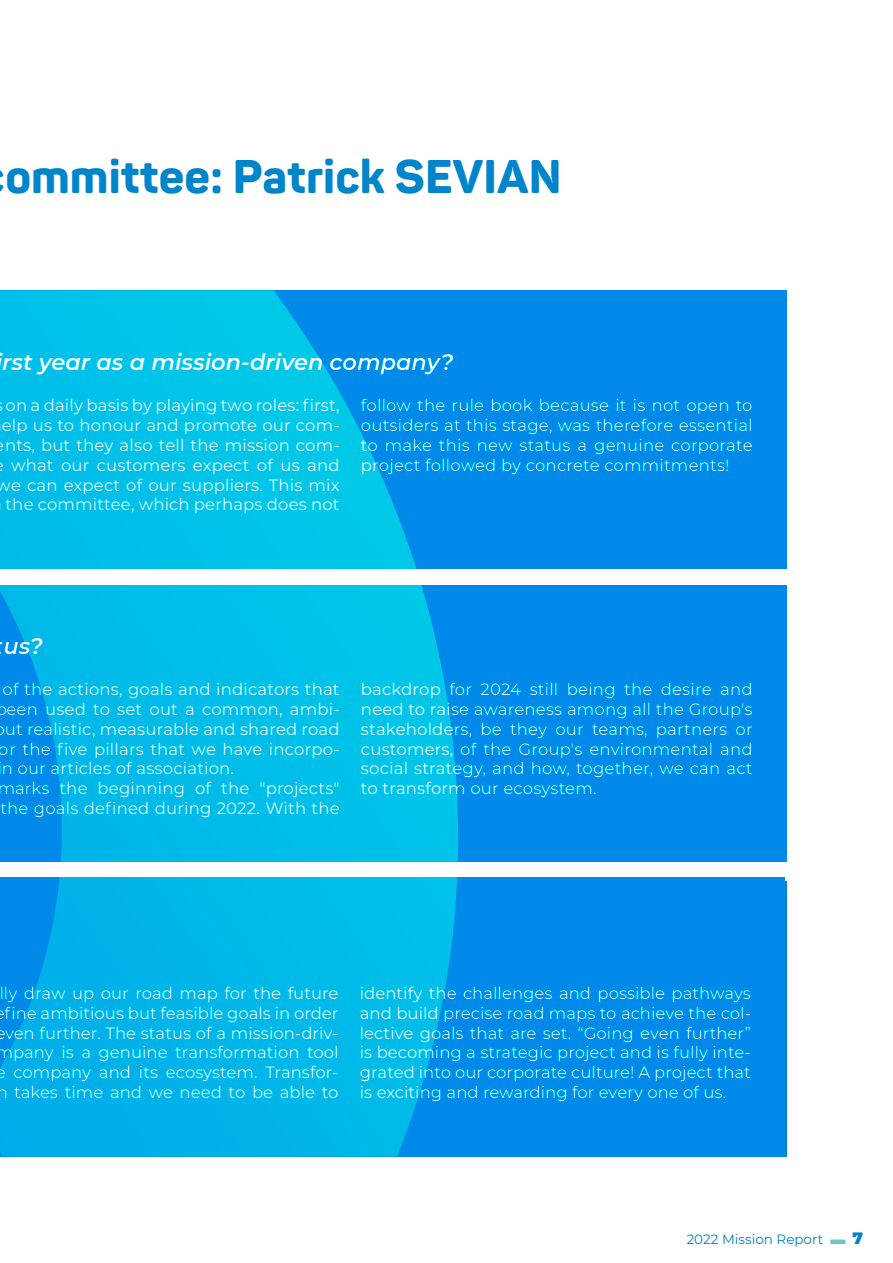
<style>
.page{position:relative;width:893px;height:1263px;background:#fff}
.page>*{position:absolute;margin:0;border:0;box-sizing:border-box;transform-origin:0 0}
.t1{font:800 46.5px "Panton";color:#0084ca}
.t2{font:italic 600 22.5px "Montserrat";color:#fff}
.t3{font:16.5px/19.8px "Montserrat";letter-spacing:.01em;color:#fff;text-align:justify}
.t4{font:900 16.5px "Montserrat";color:#0084ca}
.t5{font:13.5px "Montserrat";color:#0084ca}
</style>
<div class="page">
<div style="left:830px;top:1239px;width:15px;height:5px;background:#6ac8c7"></div>
<div style="left:0;top:290px;width:787px;height:867px;background:#0089e9"></div>
<svg style="left:0;top:290px;width:504px;height:867px"></svg>
<h1 class="t1" style="left:5px;top:147px;width:558px">ommittee: Patrick SEVIAN</h1>
<h2 class="t2" style="left:2px;top:346px;width:453px">rst year as a mission-driven company?</h2>
<p class="t3" style="left:-3px;top:395px;width:345px;text-align:right">on a daily basis by playing two roles: first, elp us to honour and promote our com&shy;nts, but they also tell the mission com&shy;what our customers expect of us and we can expect of our suppliers. This mix the committee, which perhaps does not</p>
<p class="t3" style="left:361px;top:395px;width:393px">follow the rule book because it is not open to outsiders at this stage, was therefore essential to make this new status a genuine corporate project followed by concrete commitments!</p>
<h2 class="t2" style="left:3px;top:630px;width:41px">us?</h2>
<p class="t3" style="left:3px;top:679px;width:338px">of the actions, goals and indicators that</p>
<p class="t3" style="left:-5px;top:699px;width:346px">been used to set out a common, ambi-</p>
<p class="t3" style="left:5px;top:718px;width:336px">ut realistic, measurable and shared road</p>
<p class="t3" style="left:-1px;top:738px;width:342px">or the five pillars that we have incorpo-</p>
<p class="t3" style="left:2px;top:758px;width:234px">n our articles of association.</p>
<p class="t3" style="left:-3px;top:778px;width:344px">marks the beginning of the "projects"</p>
<p class="t3" style="left:0;top:798px;width:341px">the goals defined during 2022. With the</p>
<p class="t3" style="left:361px;top:679px;width:393px">backdrop for 2024 still being the desire and need to raise awareness among all the Group's stakeholders, be they our teams, partners or customers, of the Group's environmental and social strategy, and how, together, we can act to transform our ecosystem.</p>
<p class="t3" style="left:-5px;top:983px;width:345px;text-align:center">lly draw up our road map for the future fine ambitious but feasible goals in order even further. The status of a mission-driv&shy;mpany is a genuine transformation tool e company and its ecosystem. Transfor&shy;n takes time and we need to be able to</p>
<p class="t3" style="left:360px;top:983px;width:393px">identify the challenges and possible pathways and build precise road maps to achieve the col&shy;lective goals that are set. “Going even further” is becoming a strategic project and is fully inte&shy;grated into our corporate culture! A project that is exciting and rewarding for every one of us.</p>
<p class="t5" style="left:687px;top:1230px;width:138px">2022 Mission Report</p>
<p class="t4" style="left:853px;top:1226px;width:12px">7</p>
</div>
